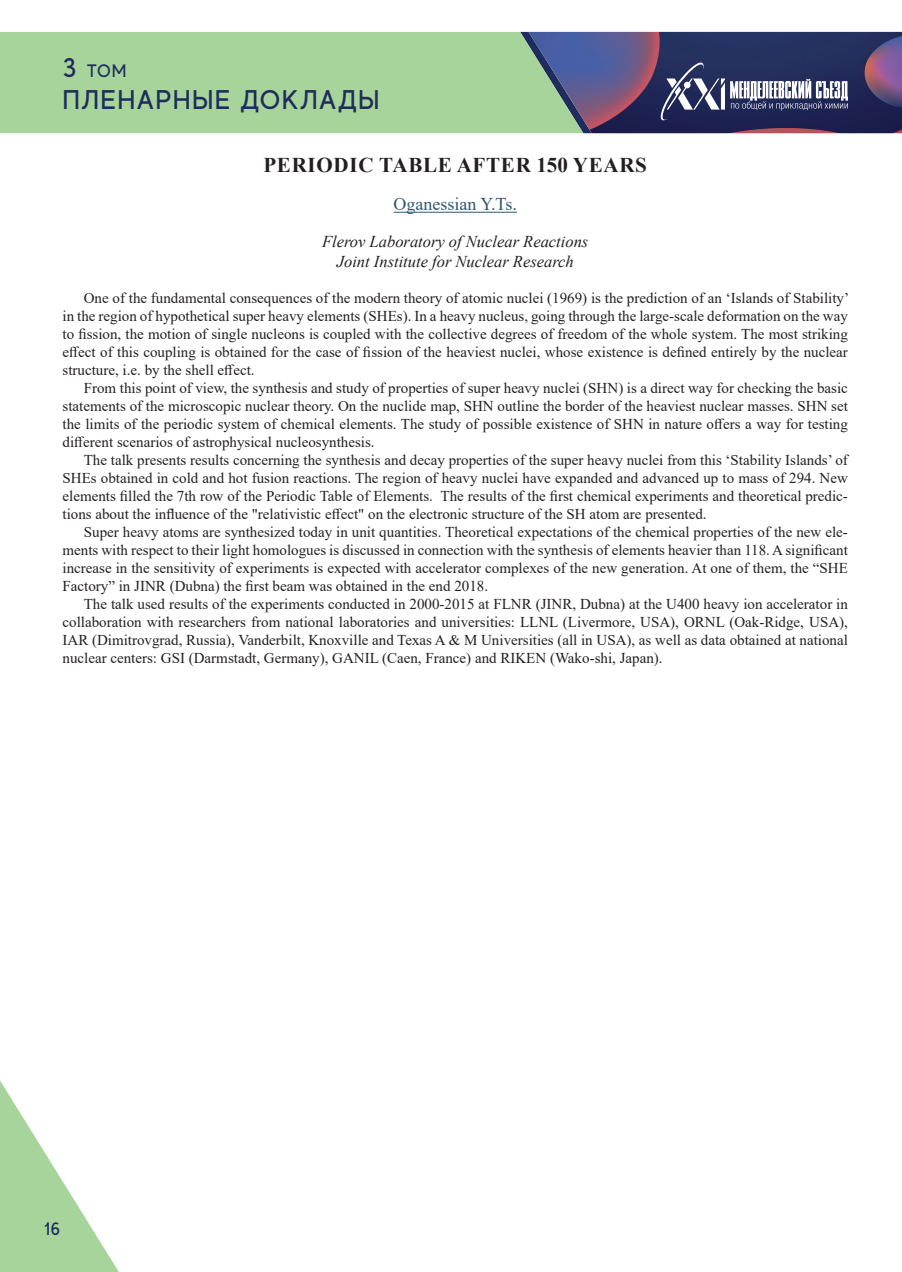
<style>
.page{position:relative;width:902px;height:1272px;background:#fff}
.page>*{position:absolute;margin:0;border:0;box-sizing:border-box;transform-origin:0 0}
.t1{font:500 27px "MADE Evolve Sans";letter-spacing:.05em;color:#1f2c5d}
.t2{font:700 21px "Times New Roman";letter-spacing:.035em;color:#231f20}
.t3{font:18px "Times New Roman";color:#2e576f}
.t4{font:500 18px "MADE Evolve Sans";color:#1f2c5d}
.t5{font:italic 16.5px/19.8px "Times New Roman";color:#231f20;text-align:center}
.t6{font:15px/18px "Times New Roman";color:#231f20;text-align:justify}
.s1{font-size:27px}
</style>
<div class="page">
<div style="left:0;top:32px;width:520px;height:101px;background:#a6d49a"></div>
<svg style="left:0;top:1081px;width:118px;height:190px"></svg>
<svg style="left:520px;top:32px;width:382px;height:101px"></svg>
<hr style="left:393px;top:212px;width:124px;height:1px;background:#2e576f">
<p class="t4" style="left:63px;top:59px;width:65px"><span class="s1">3</span> ТОМ</p>
<h1 class="t1" style="left:63px;top:83px;width:318px">ПЛЕНАРНЫЕ ДОКЛАДЫ</h1>
<h2 class="t2" style="left:263px;top:149px;width:385px">PERIODIC TABLE AFTER 150 YEARS</h2>
<p class="t3" style="left:393px;top:191px;width:125px">Oganessian Y.Ts.</p>
<p class="t5" style="left:322px;top:231px;width:268px">Flerov Laboratory of Nuclear Reactions<br>Joint Institute for Nuclear Research</p>
<p class="t6" style="left:63px;top:288px;width:788px;text-indent:21px">One of the fundamental consequences of the modern theory of atomic nuclei (1969) is the prediction of an ‘Islands of Stability’ in the region of hypothetical super heavy elements (SHEs). In a heavy nucleus, going through the large-scale deformation on the way to fission, the motion of single nucleons is coupled with the collective degrees of freedom of the whole system. The most striking effect of this coupling is obtained for the case of fission of the heaviest nuclei, whose existence is defined entirely by the nuclear structure, i.e. by the shell effect.</p>
<p class="t6" style="left:63px;top:378px;width:786px;text-indent:21px">From this point of view, the synthesis and study of properties of super heavy nuclei (SHN) is a direct way for checking the basic statements of the microscopic nuclear theory. On the nuclide map, SHN outline the border of the heaviest nuclear masses. SHN set the limits of the periodic system of chemical elements. The study of possible existence of SHN in nature offers a way for testing different scenarios of astrophysical nucleosynthesis.</p>
<p class="t6" style="left:63px;top:450px;width:786px;text-indent:21px">The talk presents results concerning the synthesis and decay properties of the super heavy nuclei from this ‘Stability Islands’ of SHEs obtained in cold and hot fusion reactions. The region of heavy nuclei have expanded and advanced up to mass of 294. New elements filled the 7th row of the Periodic Table of Elements. The results of the first chemical experiments and theoretical predic&shy;tions about the influence of the "relativistic effect" on the electronic structure of the SH atom are presented.</p>
<p class="t6" style="left:62px;top:522px;width:786px;text-indent:21px">Super heavy atoms are synthesized today in unit quantities. Theoretical expectations of the chemical properties of the new ele&shy;ments with respect to their light homologues is discussed in connection with the synthesis of elements heavier than 118. A significant increase in the sensitivity of experiments is expected with accelerator complexes of the new generation. At one of them, the “SHE Factory” in JINR (Dubna) the first beam was obtained in the end 2018.</p>
<p class="t6" style="left:62px;top:594px;width:786px;text-indent:21px">The talk used results of the experiments conducted in 2000-2015 at FLNR (JINR, Dubna) at the U400 heavy ion accelerator in collaboration with researchers from national laboratories and universities: LLNL (Livermore, USA), ORNL (Oak-Ridge, USA), IAR (Dimitrovgrad, Russia), Vanderbilt, Knoxville and Texas A &amp; M Universities (all in USA), as well as data obtained at national nuclear centers: GSI (Darmstadt, Germany), GANIL (Caen, France) and RIKEN (Wako-shi, Japan).</p>
<p class="t4" style="left:44px;top:1217px;width:18px">16</p>
</div>
